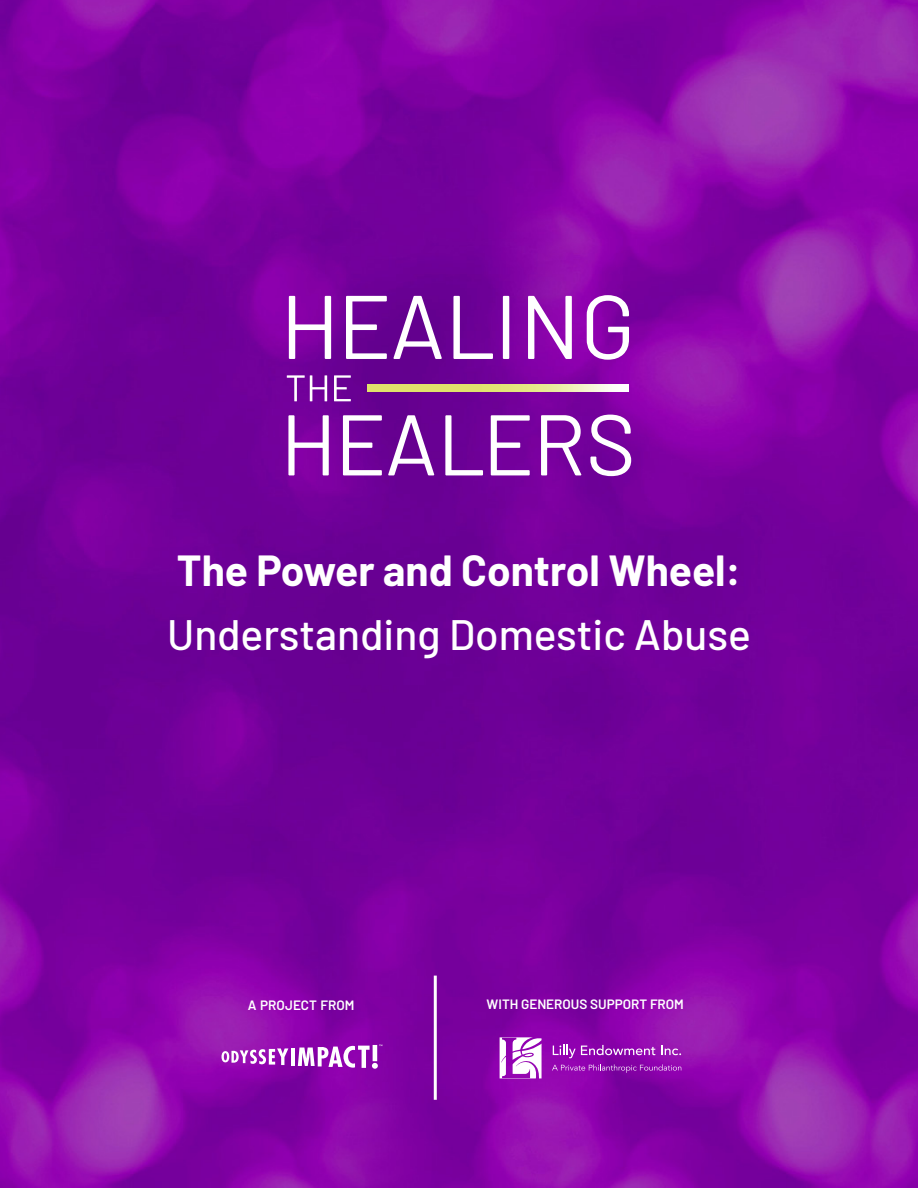
<style>
.page{position:relative;width:918px;height:1188px;background:#fff}
.page>*{position:absolute;margin:0;border:0;box-sizing:border-box;transform-origin:0 0}
.t1{font:500 42.45px "Barlow";color:#fff}
.t2{font:700 42.45px "Barlow";color:#fff}
.t3{font:600 13.5px "Barlow";color:#fff}
</style>
<div class="page">
<img style="left:0;top:0;width:918px;height:1188px">
<svg style="left:289px;top:296px;width:42px;height:63px"></svg>
<svg style="left:346px;top:296px;width:41px;height:63px"></svg>
<svg style="left:393px;top:296px;width:49px;height:63px"></svg>
<svg style="left:453px;top:296px;width:40px;height:63px"></svg>
<div style="left:503px;top:296px;width:6px;height:63px;background:#fff"></div>
<svg style="left:528px;top:296px;width:44px;height:63px"></svg>
<svg style="left:587px;top:295px;width:42px;height:65px"></svg>
<svg style="left:288px;top:415px;width:41px;height:60px"></svg>
<svg style="left:343px;top:415px;width:39px;height:60px"></svg>
<svg style="left:388px;top:415px;width:46px;height:60px"></svg>
<svg style="left:445px;top:415px;width:38px;height:60px"></svg>
<svg style="left:491px;top:415px;width:39px;height:60px"></svg>
<svg style="left:541px;top:415px;width:40px;height:60px"></svg>
<svg style="left:590px;top:415px;width:41px;height:61px"></svg>
<svg style="left:287px;top:375px;width:40px;height:26px"></svg>
<svg style="left:334px;top:375px;width:17px;height:26px"></svg>
<img style="left:367px;top:385px;width:261px;height:7px">
<hr style="left:434px;top:976px;width:3px;height:124px;background:#fff">
<svg style="left:222px;top:1048px;width:66px;height:17px"></svg>
<hr style="left:291px;top:1048px;width:3px;height:18px;background:#fff">
<svg style="left:298px;top:1045px;width:84px;height:24px"></svg>
<svg style="left:500px;top:1037px;width:42px;height:41px"></svg>
<svg style="left:553px;top:1045px;width:102px;height:13px"></svg>
<svg style="left:661px;top:1046px;width:20px;height:9px"></svg>
<svg style="left:552px;top:1064px;width:129px;height:9px"></svg>
<p class="t2" style="left:177px;top:539px;width:566px">The Power and Control Wheel:</p>
<p class="t1" style="left:167px;top:604px;width:585px">Understanding Domestic Abuse</p>
<p class="t3" style="left:248px;top:995px;width:108px">A PROJECT FROM</p>
<p class="t3" style="left:487px;top:994px;width:199px">WITH GENEROUS SUPPORT FROM</p>
</div>
